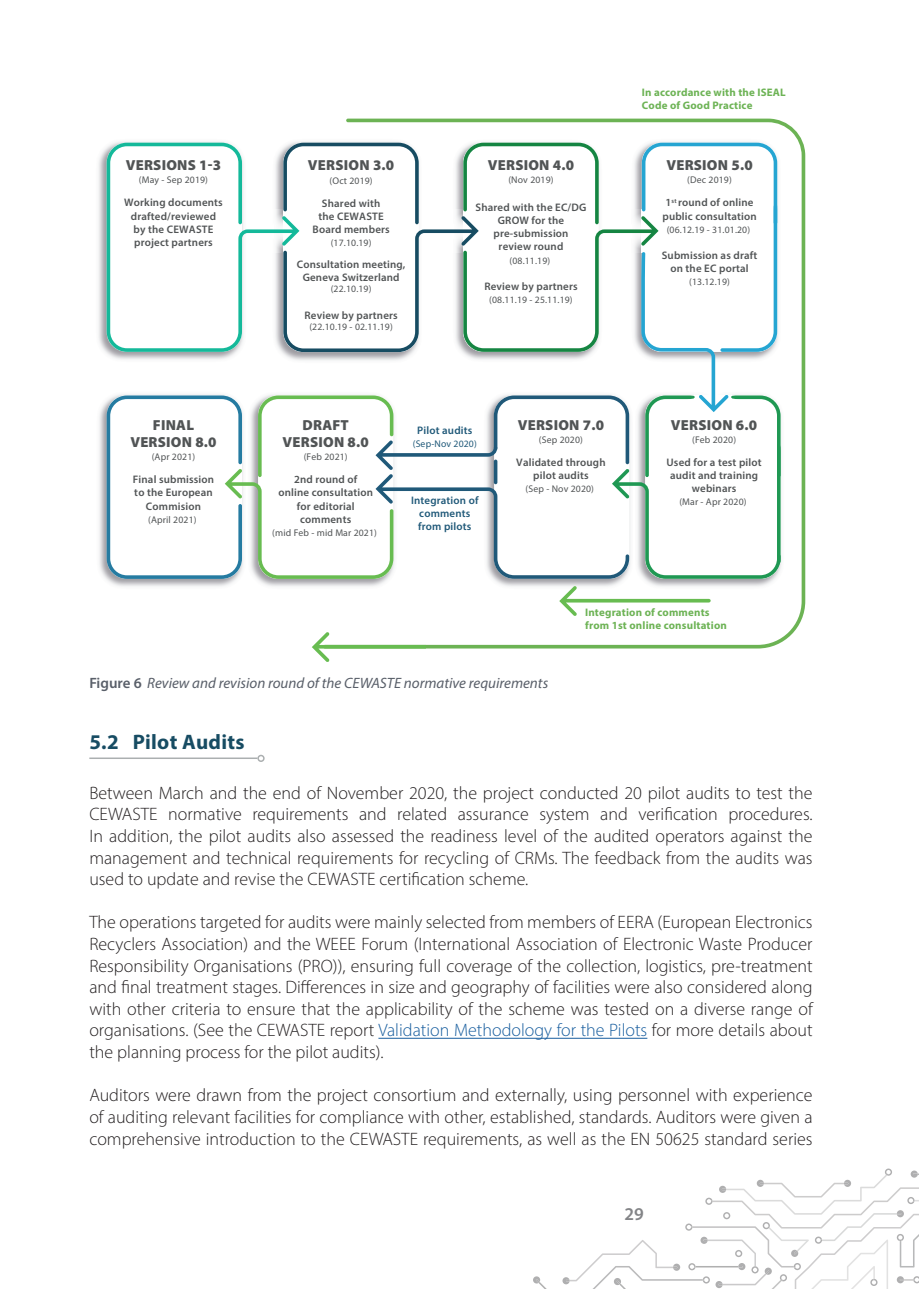
<style>
.page{position:relative;width:919px;height:1289px;background:#fff}
.page>*{position:absolute;margin:0;border:0;box-sizing:border-box;transform-origin:0 0}
._1_1_Ciemny_niebiesk{font:700 21px "Myriad Pro";letter-spacing:.015em;color:#174c63}
.t1{font:300 18px/21.6px "Myriad Pro";color:#231f20;text-align:justify}
.t2{font:600 18px "Myriad Pro";color:#838487}
.Podpis_figure{font:italic 15px "Myriad Pro";color:#595f69}
.t3{font:900 14.55px/17.5px "Myriad Pro";letter-spacing:.015em;color:#515455;text-align:center}
.t4{font:600 10.95px/13px "Myriad Pro";letter-spacing:.015em;color:#515455;text-align:center}
.t5{font:700 10.95px/13px "Myriad Pro";letter-spacing:.015em;color:#6db355}
.t6{font:600 10.95px/13px "Myriad Pro";letter-spacing:.015em;color:#205979;text-align:center}
.t7{font:9.75px "Myriad Pro";letter-spacing:.015em;color:#515455}
.t8{font:9.75px "Myriad Pro";letter-spacing:.015em;color:#205979}
.s1{font-weight:600;font-style:normal}
.s2{color:#175d9e}
</style>
<div class="page">
<svg style="left:533px;top:1168px;width:385px;height:120px"></svg>
<img style="left:98px;top:141px;width:129px;height:212px">
<img style="left:99px;top:401px;width:224px;height:186px">
<svg style="left:107px;top:143px;width:216px;height:436px"></svg>
<svg style="left:323px;top:119px;width:482px;height:529px"></svg>
<svg style="left:312px;top:632px;width:114px;height:30px"></svg>
<svg style="left:559px;top:586px;width:151px;height:30px"></svg>
<hr style="left:378px;top:1037px;width:269px;height:1px;background:#175d9e">
<hr style="left:89px;top:757px;width:168px;height:2px;background:#abafb0">
<div style="left:257px;top:754px;width:7px;height:8px;border:2px solid #abafb0;border-radius:50%"></div>
<p class="t3" style="left:126px;top:156px;width:97px">VERSIONS 1-3</p>
<p class="t7" style="left:139px;top:174px;width:71px">(May - Sep 2019)</p>
<p class="t4" style="left:124px;top:196px;width:100px">Working documents drafted/reviewed by the CEWASTE project partners</p>
<p class="t3" style="left:130px;top:415px;width:88px">FINAL<br>VERSION 8.0</p>
<p class="t7" style="left:152px;top:451px;width:45px">(Apr 2021)</p>
<p class="t4" style="left:133px;top:473px;width:83px">Final submission to the European<br>Commision</p>
<p class="t7" style="left:148px;top:513px;width:50px">(April 2021)</p>
<p class="t3" style="left:308px;top:156px;width:88px">VERSION 3.0</p>
<p class="t7" style="left:329px;top:174px;width:45px">(Oct 2019)</p>
<p class="t4" style="left:312px;top:196px;width:79px">Shared with<br>the CEWASTE<br>Board members</p>
<p class="t7" style="left:331px;top:237px;width:42px">(17.10.19)</p>
<p class="t4" style="left:297px;top:257px;width:110px">Consultation meeting,<br>Geneva Switzerland</p>
<p class="t7" style="left:331px;top:283px;width:42px">(22.10.19)</p>
<p class="t4" style="left:304px;top:308px;width:95px">Review by partners</p>
<p class="t7" style="left:309px;top:321px;width:85px">(22.10.19 - 02.11.19)</p>
<p class="t3" style="left:488px;top:156px;width:88px">VERSION 4.0</p>
<p class="t7" style="left:508px;top:174px;width:47px">(Nov 2019)</p>
<p class="t4" style="left:475px;top:200px;width:112px">Shared with the EC/DG<br>GROW for the pre-submission<br>review round</p>
<p class="t7" style="left:509px;top:254px;width:42px">(08.11.19)</p>
<p class="t4" style="left:484px;top:279px;width:95px">Review by partners</p>
<p class="t7" style="left:489px;top:294px;width:85px">(08.11.19 - 25.11.19)</p>
<p class="t3" style="left:282px;top:415px;width:88px">DRAFT<br>VERSION 8.0</p>
<p class="t7" style="left:304px;top:451px;width:45px">(Feb 2021)</p>
<p class="t4" style="left:278px;top:473px;width:96px">2nd round of online consultation for editorial comments</p>
<p class="t7" style="left:272px;top:526px;width:106px">(mid Feb - mid Mar 2021)</p>
<p class="t6" style="left:417px;top:423px;width:57px">Pilot audits</p>
<p class="t8" style="left:413px;top:437px;width:66px">(Sep-Nov 2020)</p>
<p class="t6" style="left:411px;top:493px;width:69px">Integration of comments from pilots</p>
<p class="t3" style="left:517px;top:415px;width:88px">VERSION 7.0</p>
<p class="t7" style="left:539px;top:433px;width:46px">(Sep 2020)</p>
<p class="t4" style="left:516px;top:455px;width:91px">Validated through pilot audits</p>
<p class="t7" style="left:525px;top:483px;width:70px">(Sep - Nov 2020)</p>
<p class="t5" style="left:641px;top:86px;width:145px">In accordance with the ISEAL<br>Code of Good Practice</p>
<p class="t3" style="left:666px;top:156px;width:88px">VERSION 5.0</p>
<p class="t7" style="left:687px;top:174px;width:46px">(Dec 2019)</p>
<p class="t4" style="left:662px;top:196px;width:96px;text-align:left">1<sup>st</sup> round of online public consultation</p>
<p class="t7" style="left:666px;top:223px;width:85px">(06.12.19 - 31.01.20)</p>
<p class="t4" style="left:661px;top:248px;width:97px">Submission as draft on the EC portal</p>
<p class="t7" style="left:689px;top:276px;width:42px">(13.12.19)</p>
<p class="t3" style="left:671px;top:415px;width:88px">VERSION 6.0</p>
<p class="t7" style="left:692px;top:433px;width:45px">(Feb 2020)</p>
<p class="t4" style="left:666px;top:455px;width:97px">Used for a test pilot audit and training webinars</p>
<p class="t7" style="left:679px;top:496px;width:69px">(Mar - Apr 2020)</p>
<p class="t5" style="left:585px;top:605px;width:143px">Integration of comments from 1st online consultation</p>
<p class="Podpis_figure" style="left:89px;top:673px;width:460px"><span class="s1">Figure 6</span> Review and revision round of the CEWASTE normative requirements</p>
<p class="_1_1_Ciemny_niebiesk" style="left:89px;top:728px;width:157px">5.2 Pilot Audits</p>
<p class="t1" style="left:89px;top:781px;width:724px">Between March and the end of November 2020, the project conducted 20 pilot audits to test the CEWASTE normative requirements and related assurance system and verification procedures.<br>In addition, the pilot audits also assessed the readiness level of the audited operators against the management and technical requirements for recycling of CRMs. The feedback from the audits was used to update and revise the CEWASTE certification scheme.</p>
<p class="t1" style="left:89px;top:911px;width:724px">The operations targeted for audits were mainly selected from members of EERA (European Electronics Recyclers Association) and the WEEE Forum (International Association of Electronic Waste Producer Responsibility Organisations (PRO)), ensuring full coverage of the collection, logistics, pre-treatment and final treatment stages. Differences in size and geography of facilities were also considered along with other criteria to ensure that the applicability of the scheme was tested on a diverse range of organisations. (See the CEWASTE report <span class="s2">Validation Methodology for the Pilots</span> for more details about the planning process for the pilot audits).</p>
<p class="t1" style="left:89px;top:1084px;width:724px">Auditors were drawn from the project consortium and externally, using personnel with experience of auditing relevant facilities for compliance with other, established, standards. Auditors were given a comprehensive introduction to the CEWASTE requirements, as well as the EN 50625 standard series</p>
<p class="t2" style="left:624px;top:1201px;width:21px">29</p>
</div>
